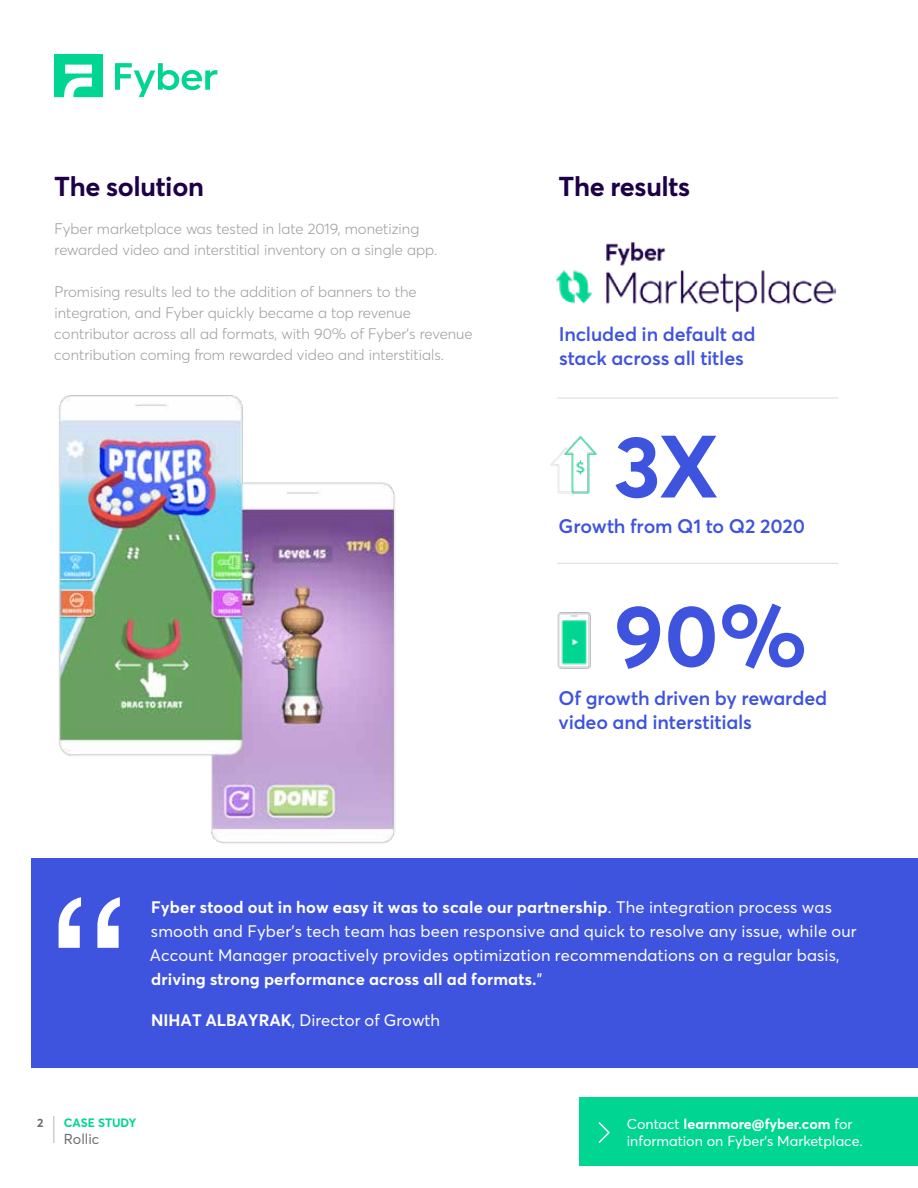
<style>
.page{position:relative;width:918px;height:1188px;background:#fff}
.page>*{position:absolute;margin:0;border:0;box-sizing:border-box;transform-origin:0 0}
.t1{font:700 87px "Averta CY";color:#3e53de}
.t2{font:700 27px "Averta CY";letter-spacing:-.01em;color:#1d0047}
.t3{font:600 19.5px/24px "Averta CY";letter-spacing:-.01em;color:#3e53de}
.t4{font:16.5px/24px "Averta CY";letter-spacing:.01em;color:#fff}
.t5{font:300 15px/21px "Averta CY";color:#999a9c}
.t6{font:14.25px/17.1px "Averta CY";color:#fff}
.t7{font:14.25px "Averta CY";color:#6d6e71}
.t8{font:700 12px "Averta CY";color:#00d691}
.t9{font:700 12px "Averta CY";color:#6d6e71}
.s1{font-weight:700}
</style>
<div class="page">
<svg style="left:115px;top:63px;width:102px;height:34px"></svg>
<svg style="left:54px;top:54px;width:49px;height:43px"></svg>
<div style="left:579px;top:1097px;width:339px;height:69px;background:#00d691"></div>
<svg style="left:598px;top:1122px;width:12px;height:21px"></svg>
<svg style="left:54px;top:1116px;width:1px;height:27px"></svg>
<img style="left:59px;top:395px;width:336px;height:449px">
<div style="left:32px;top:858px;width:886px;height:210px;background:#3e53de"></div>
<img style="left:556px;top:242px;width:279px;height:70px">
<hr style="left:557px;top:398px;width:281px;height:1px;background:#dbdbdc">
<hr style="left:557px;top:563px;width:281px;height:1px;background:#dbdbdc">
<img style="left:557px;top:612px;width:34px;height:57px">
<img style="left:550px;top:436px;width:48px;height:58px">
<svg style="left:59px;top:897px;width:61px;height:51px"></svg>
<h2 class="t2" style="left:54px;top:167px;width:151px">The solution</h2>
<h2 class="t2" style="left:559px;top:167px;width:133px">The results</h2>
<p class="t5" style="left:54px;top:217px;width:384px">Fyber marketplace was tested in late 2019, monetizing rewarded video and interstitial inventory on a single app.</p>
<p class="t5" style="left:54px;top:280px;width:420px">Promising results led to the addition of banners to the integration, and Fyber quickly became a top revenue contributor across all ad formats, with 90% of Fyber’s revenue contribution coming from rewarded video and interstitials.</p>
<p class="t3" style="left:559px;top:321px;width:198px">Included in default ad stack across all titles</p>
<h1 class="t1" style="left:614px;top:405px;width:107px">3X</h1>
<p class="t3" style="left:559px;top:514px;width:248px">Growth from Q1 to Q2 2020</p>
<h1 class="t1" style="left:614px;top:575px;width:195px">90%</h1>
<p class="t3" style="left:559px;top:685px;width:270px">Of growth driven by rewarded</p>
<p class="t3" style="left:559px;top:709px;width:195px">video and interstitials</p>
<p class="t4" style="left:150px;top:895px;width:708px"><span class="s1">Fyber stood out in how easy it was to scale our partnership</span>. The integration process was smooth and Fyber’s tech team has been responsive and quick to resolve any issue, while our Account Manager proactively provides optimization recommendations on a regular basis, <span class="s1">driving strong performance across all ad formats.</span>”</p>
<p class="t4" style="left:151px;top:1007px;width:291px"><span class="s1">NIHAT ALBAYRAK</span>, Director of Growth</p>
<p class="t9" style="left:37px;top:1114px;width:8px">2</p>
<p class="t8" style="left:64px;top:1114px;width:74px">CASE STUDY</p>
<p class="t7" style="left:64px;top:1129px;width:37px">Rollic</p>
<p class="t6" style="left:627px;top:1115px;width:237px">Contact <span class="s1">learnmore@fyber.com</span> for information on Fyber’s Marketplace.</p>
</div>
